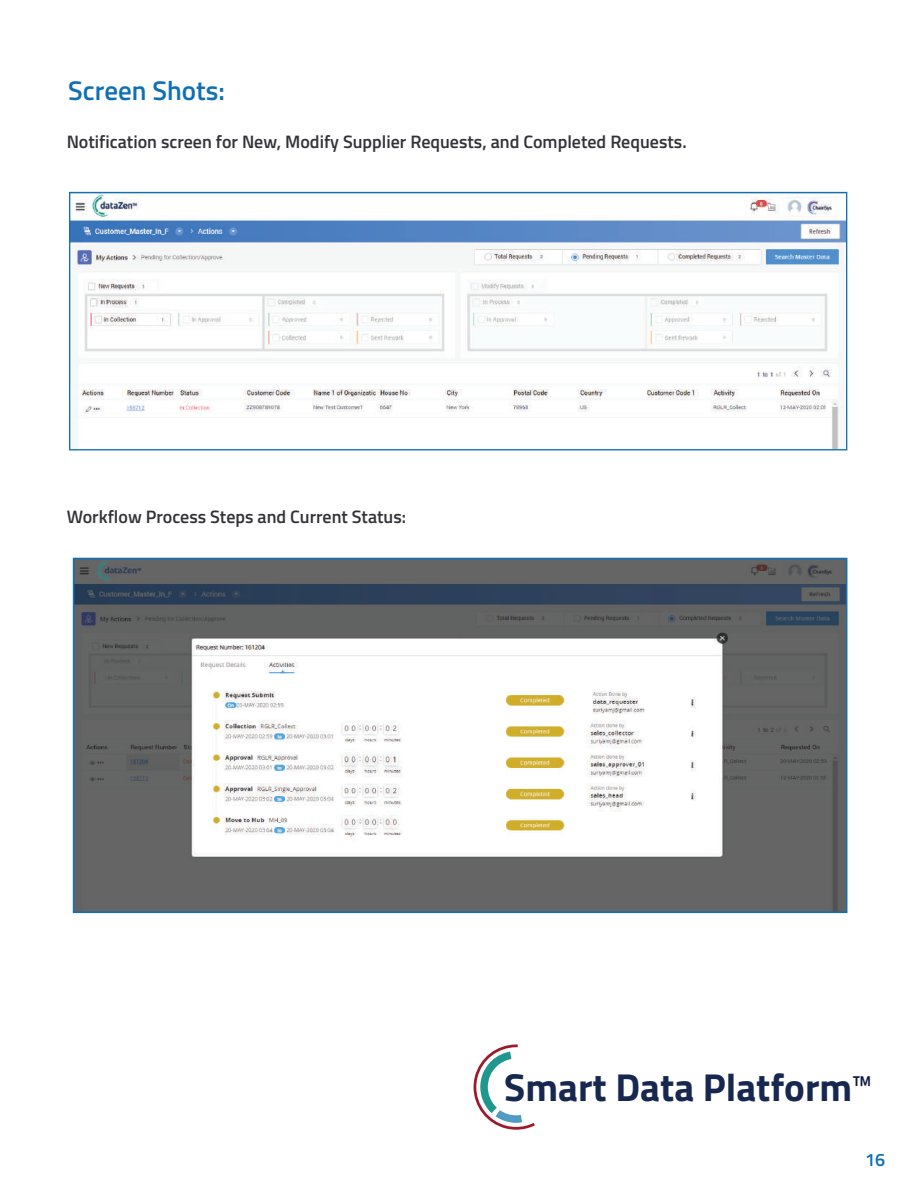
<style>
.page{position:relative;width:918px;height:1188px;background:#fff}
.page>*{position:absolute;margin:0;border:0;box-sizing:border-box;transform-origin:0 0}
.t1{font:700 39px "Titillium";color:#172850}
.t2{font:600 27px "Titillium";color:#0f70b3}
.t3{font:600 18px "Titillium";color:#333238}
.t4{font:600 18px "Titillium";color:#0f70b3}
.s1{font-family:"Titillium Web";font-weight:400;font-size:33px;color:#131844}
</style>
<div class="page">
<svg style="left:69px;top:192px;width:778px;height:258px"></svg>
<svg style="left:73px;top:558px;width:774px;height:355px;fill:#656565"></svg>
<svg style="left:474px;top:1045px;width:61px;height:85px"></svg>
<h2 class="t2" style="left:68px;top:70px;width:158px">Screen Shots:</h2>
<p class="t3" style="left:67px;top:128px;width:621px">Notification screen for New, Modify Supplier Requests, and Completed Requests.</p>
<p class="t3" style="left:67px;top:503px;width:341px">Workflow Process Steps and Current Status:</p>
<h1 class="t1" style="left:504px;top:1058px;width:370px">Smart Data Platform<span class="s1">™</span></h1>
<p class="t4" style="left:865px;top:1147px;width:22px">16</p>
</div>
